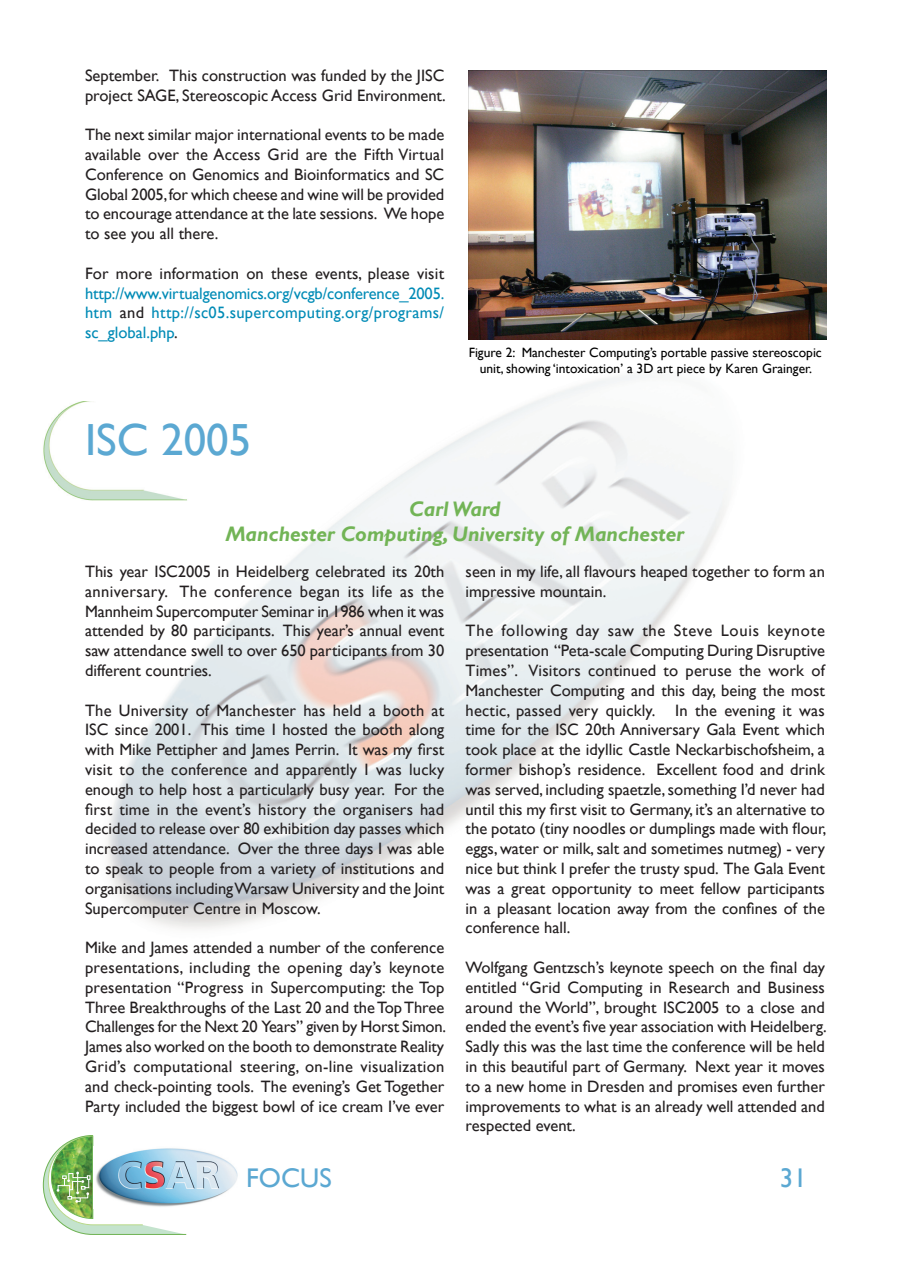
<style>
.page{position:relative;width:910px;height:1280px;background:#fff}
.page>*{position:absolute;margin:0;border:0;box-sizing:border-box;transform-origin:0 0}
.t1{font:45px "Gill Sans";color:#5ba8d2}
.t2{font:27px "Gill Sans";color:#5ba8d2}
.t3{font:italic 700 21px/25.2px "Gill Sans";color:#72b456;text-align:center}
.t4{font:16.5px/19.8px "Gill Sans";color:#231f20;text-align:justify}
.t5{font:16.5px/19.8px "Gill Sans";letter-spacing:.02em;color:#008bb6;text-align:justify}
.t6{font:13.5px/16.2px "Gill Sans";color:#000;text-align:center}
.s1{color:#231f20}
</style>
<div class="page">
<svg style="left:43px;top:1135px;width:144px;height:100px"></svg>
<img style="left:88px;top:337px;width:729px;height:592px">
<img style="left:93px;top:1147px;width:145px;height:61px">
<img style="left:43px;top:401px;width:216px;height:99px">
<img style="left:469px;top:70px;width:358px;height:269px">
<p class="t4" style="left:85px;top:66px;width:362px">September. This construction was funded by the JISC project SAGE, Stereoscopic Access Grid Environment.</p>
<p class="t4" style="left:85px;top:125px;width:361px">The next similar major international events to be made available over the Access Grid are the Fifth Virtual Conference on Genomics and Bioinformatics and SC Global 2005, for which cheese and wine will be provided to encourage attendance at the late sessions. We hope to see you all there.</p>
<p class="t4" style="left:85px;top:264px;width:361px">For more information on these events, please visit</p>
<p class="t5" style="left:85px;top:284px;width:361px">http://www.virtualgenomics.org/vcgb/conference_2005. htm <span class="s1">and</span> http://sc05.supercomputing.org/programs/ sc_global.php<span class="s1">.</span></p>
<h1 class="t1" style="left:85px;top:414px;width:168px">ISC 2005</h1>
<p class="t6" style="left:469px;top:344px;width:355px">Figure 2: Manchester Computing’s portable passive stereoscopic unit, showing ‘intoxication’ a 3D art piece by Karen Grainger.</p>
<p class="t3" style="left:226px;top:497px;width:460px">Carl Ward<br>Manchester Computing, University of Manchester</p>
<p class="t4" style="left:466px;top:562px;width:361px">seen in my life, all flavours heaped together to form an impressive mountain.</p>
<p class="t4" style="left:466px;top:621px;width:362px">The following day saw the Steve Louis keynote presentation “Peta-scale Computing During Disruptive Times”. Visitors continued to peruse the work of Manchester Computing and this day, being the most hectic, passed very quickly. In the evening it was time for the ISC 20th Anniversary Gala Event which took place at the idyllic Castle Neckarbischofsheim, a former bishop’s residence. Excellent food and drink was served, including spaetzle, something I’d never had until this my first visit to Germany, it’s an alternative to the potato (tiny noodles or dumplings made with flour, eggs, water or milk, salt and sometimes nutmeg) - very nice but think I prefer the trusty spud. The Gala Event was a great opportunity to meet fellow participants in a pleasant location away from the confines of the conference hall.</p>
<p class="t4" style="left:466px;top:958px;width:362px">Wolfgang Gentzsch’s keynote speech on the final day entitled “Grid Computing in Research and Business around the World”, brought ISC2005 to a close and ended the event’s five year association with Heidelberg.<br>Sadly this was the last time the conference will be held in this beautiful part of Germany. Next year it moves to a new home in Dresden and promises even further improvements to what is an already well attended and respected event.</p>
<p class="t4" style="left:85px;top:562px;width:361px">This year ISC2005 in Heidelberg celebrated its 20th anniversary. The conference began its life as the Mannheim Supercomputer Seminar in 1986 when it was attended by 80 participants. This year’s annual event saw attendance swell to over 650 participants from 30 different countries.</p>
<p class="t4" style="left:85px;top:700px;width:361px">The University of Manchester has held a booth at ISC since 2001. This time I hosted the booth along with Mike Pettipher and James Perrin. It was my first visit to the conference and apparently I was lucky enough to help host a particularly busy year. For the first time in the event’s history the organisers had decided to release over 80 exhibition day passes which increased attendance. Over the three days I was able to speak to people from a variety of institutions and organisations including Warsaw University and the Joint Supercomputer Centre in Moscow.</p>
<p class="t4" style="left:85px;top:938px;width:362px">Mike and James attended a number of the conference presentations, including the opening day’s keynote presentation “Progress in Supercomputing: the Top Three Breakthroughs of the Last 20 and the Top Three Challenges for the Next 20 Years” given by Horst Simon.<br>James also worked on the booth to demonstrate Reality Grid’s computational steering, on-line visualization and check-pointing tools. The evening’s Get Together Party included the biggest bowl of ice cream I’ve ever</p>
<h2 class="t2" style="left:246px;top:1162px;width:87px">FOCUS</h2>
<h2 class="t2" style="left:780px;top:1162px;width:28px">31</h2>
</div>
